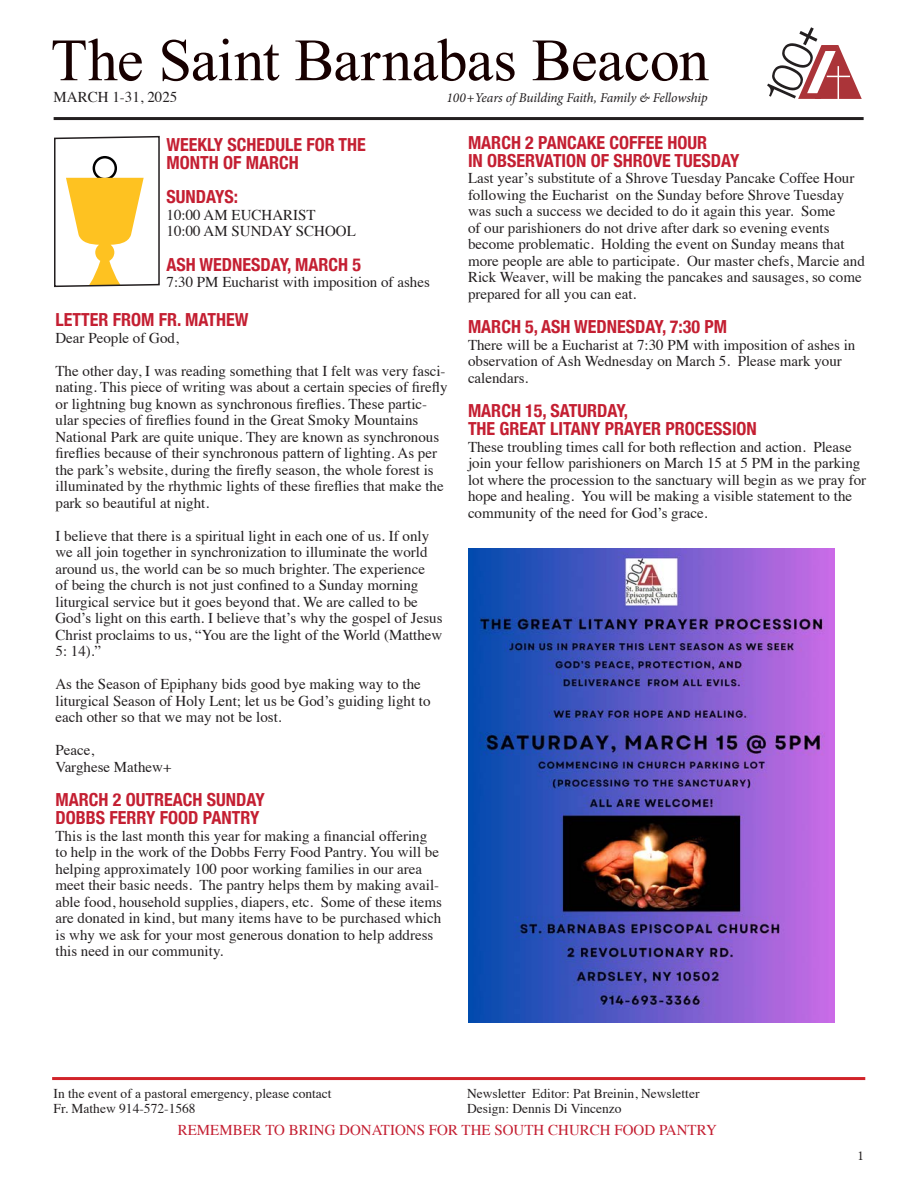
<style>
.page{position:relative;width:918px;height:1188px;background:#fff}
.page>*{position:absolute;margin:0;border:0;box-sizing:border-box;transform-origin:0 0}
.t1{font:60px "Times New Roman";letter-spacing:-.01em;color:#170000}
.t2{font:700 condensed 18px/18px "Helvetica Neue";color:#c41f32}
.t3{font:15px/16.5px "Times";color:#231f20}
.t4{font:15px "Times";color:#c41f32}
.t5{font:13.5px/15px "Times";color:#231f20}
.t6{font:italic 13.5px "Minion Pro";letter-spacing:-.015em;color:#231f20}
.t7{font:13.5px "Minion Pro";color:#231f20}
.s1{font-style:normal}
</style>
<div class="page">
<hr style="left:54px;top:117px;width:810px;height:3px;background:#231f20">
<hr style="left:52px;top:1077px;width:813px;height:3px;background:#d1232a">
<svg style="left:767px;top:27px;width:95px;height:72px"></svg>
<svg style="left:54px;top:135px;width:106px;height:153px"></svg>
<img style="left:468px;top:548px;width:367px;height:475px">
<h1 class="t1" style="left:51px;top:20px;width:660px">The Saint Barnabas Beacon</h1>
<p class="t3" style="left:54px;top:87px;width:125px">MARCH 1-31, 2025</p>
<p class="t6" style="left:446px;top:88px;width:263px">100<span class="s1">+</span>Years of Building Faith, Family &amp; Fellowship</p>
<p class="t2" style="left:167px;top:134px;width:201px">WEEKLY SCHEDULE FOR THE<br>MONTH OF MARCH</p>
<p class="t2" style="left:167px;top:186px;width:73px">SUNDAYS:</p>
<p class="t3" style="left:167px;top:205px;width:191px">10:00 AM EUCHARIST<br>10:00 AM SUNDAY SCHOOL</p>
<p class="t2" style="left:167px;top:254px;width:196px">ASH WEDNESDAY, MARCH 5</p>
<p class="t3" style="left:167px;top:272px;width:265px">7:30 PM Eucharist with imposition of ashes</p>
<p class="t2" style="left:56px;top:309px;width:194px">LETTER FROM FR. MATHEW</p>
<p class="t3" style="left:56px;top:328px;width:125px">Dear People of God,</p>
<p class="t3" style="left:56px;top:361px;width:394px">The other day, I was reading something that I felt was very fasci&shy;nating. This piece of writing was about a certain species of firefly or lightning bug known as synchronous fireflies. These partic&shy;ular species of fireflies found in the Great Smoky Mountains National Park are quite unique. They are known as synchronous fireflies because of their synchronous pattern of lighting. As per the park’s website, during the firefly season, the whole forest is illuminated by the rhythmic lights of these fireflies that make the park so beautiful at night.</p>
<p class="t3" style="left:56px;top:526px;width:389px">I believe that there is a spiritual light in each one of us. If only we all join together in synchronization to illuminate the world around us, the world can be so much brighter. The experience<br>of being the church is not just confined to a Sunday morning liturgical service but it goes beyond that. We are called to be God’s light on this earth. I believe that’s why the gospel of Jesus Christ proclaims to us, “You are the light of the World (Matthew 5: 14).”</p>
<p class="t3" style="left:56px;top:674px;width:377px">As the Season of Epiphany bids good bye making way to the liturgical Season of Holy Lent; let us be God’s guiding light to each other so that we may not be lost.</p>
<p class="t3" style="left:56px;top:740px;width:118px">Peace,<br>Varghese Mathew+</p>
<p class="t2" style="left:56px;top:789px;width:211px">MARCH 2 OUTREACH SUNDAY<br>DOBBS FERRY FOOD PANTRY</p>
<p class="t3" style="left:56px;top:826px;width:388px">This is the last month this year for making a financial offering to help in the work of the Dobbs Ferry Food Pantry. You will be helping approximately 100 poor working families in our area meet their basic needs. The pantry helps them by making avail&shy;able food, household supplies, diapers, etc. Some of these items are donated in kind, but many items have to be purchased which is why we ask for your most generous donation to help address this need in our community.</p>
<p class="t2" style="left:468px;top:132px;width:273px">MARCH 2 PANCAKE COFFEE HOUR<br>IN OBSERVATION OF SHROVE TUESDAY</p>
<p class="t3" style="left:468px;top:169px;width:398px">Last year’s substitute of a Shrove Tuesday Pancake Coffee Hour following the Eucharist on the Sunday before Shrove Tuesday was such a success we decided to do it again this year. Some<br>of our parishioners do not drive after dark so evening events become problematic. Holding the event on Sunday means that more people are able to participate. Our master chefs, Marcie and Rick Weaver, will be making the pancakes and sausages, so come prepared for all you can eat.</p>
<p class="t2" style="left:468px;top:317px;width:261px">MARCH 5, ASH WEDNESDAY, 7:30 PM</p>
<p class="t3" style="left:468px;top:335px;width:389px">There will be a Eucharist at 7:30 PM with imposition of ashes in observation of Ash Wednesday on March 5. Please mark your calendars.</p>
<p class="t2" style="left:468px;top:401px;width:290px">MARCH 15, SATURDAY,<br>THE GREAT LITANY PRAYER PROCESSION</p>
<p class="t3" style="left:468px;top:437px;width:400px">These troubling times call for both reflection and action. Please join your fellow parishioners on March 15 at 5 PM in the parking lot where the procession to the sanctuary will begin as we pray for hope and healing. You will be making a visible statement to the community of the need for God’s grace.</p>
<p class="t5" style="left:54px;top:1085px;width:280px">In the event of a pastoral emergency, please contact<br>Fr. Mathew 914-572-1568</p>
<p class="t4" style="left:178px;top:1116px;width:541px">REMEMBER TO BRING DONATIONS FOR THE SOUTH CHURCH FOOD PANTRY</p>
<p class="t5" style="left:467px;top:1085px;width:234px">Newsletter Editor: Pat Breinin, Newsletter<br>Design: Dennis Di Vincenzo</p>
<p class="t7" style="left:858px;top:1147px;width:8px">1</p>
</div>
